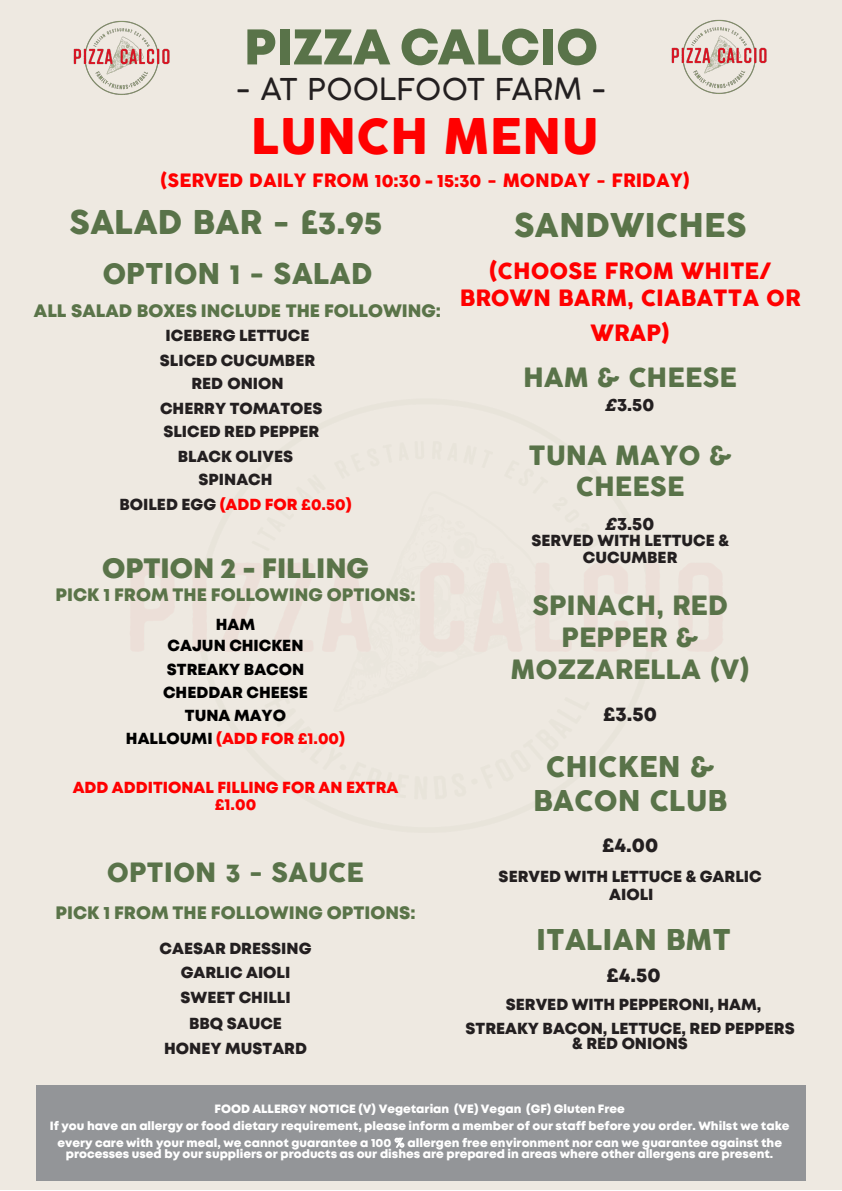
<style>
.page{position:relative;width:842px;height:1191px;background:#fff}
.page>*{position:absolute;margin:0;border:0;box-sizing:border-box;transform-origin:0 0}
.t1{font:50px "Mont Heavy DEMO";color:#597349}
.t2{font:48px "Cocogoose";color:#f00}
.t3{font:32px "Cocogoose";color:#597349}
.t4{font:32px "Cocogoose";color:#5a7449}
.t5{font:300 30px "Cocogoose";color:#231f20}
.t6{font:28px/33.6px "Cocogoose";color:#597349;text-align:center}
.t7{font:28px "Mont Heavy DEMO";color:#5a7449}
.t8{font:26px/32px "Cocogoose";color:#597349;text-align:center}
.t9{font:22px/26.4px "Cocogoose";color:#f00;text-align:center}
.t10{font:20px "Mont Heavy DEMO";color:#231f20}
.t11{font:18px "Mont Heavy DEMO";color:#5a7449}
.t12{font:18px "Cocogoose";color:#f00}
.t13{font:18px "Mont Heavy DEMO";color:#231f20}
.t14{font:16px/25px "Mont Heavy DEMO";color:#231f20;text-align:center}
.t15{font:16px/23.2px "Mont Heavy DEMO";color:#000;text-align:center}
.t16{font:16px/16.5px "Mont Heavy DEMO";color:#f00;text-align:center}
.t17{font:12px/16.6px "Mont Heavy DEMO";color:#fff;text-align:center}
.s1{font-family:"Mont Heavy DEMO"}
.s2{color:#f00}
.s3{font-style:italic}
.s4{font-family:"Krungthep"}
</style>
<div class="page">
<div style="left:0;top:1px;width:841px;height:1189px;background:#eee9e1"></div>
<img style="left:73px;top:20px;width:97px;height:75px">
<div style="left:36px;top:1085px;width:770px;height:96px;background:#939598"></div>
<img style="left:671px;top:19px;width:96px;height:75px">
<p class="t1" style="left:244px;top:19px;width:355px">PIZZA CALCIO</p>
<p class="t5" style="left:235px;top:68px;width:373px">- AT POOLFOOT FARM -</p>
<h2 class="t2" style="left:252px;top:103px;width:349px">LUNCH MENU</h2>
<h3 class="t12" style="left:160px;top:168px;width:531px">(SERVED DAILY FROM <span class="s1">10:30 - 15:30</span> - MONDAY - FRIDAY)</h3>
<h3 class="t3" style="left:69px;top:200px;width:315px">SALAD BAR - £<span class="s1">3.95</span></h3>
<h3 class="t6" style="left:102px;top:258px;width:272px">OPTION <span class="s1">1</span> - SALAD</h3>
<h3 class="t11" style="left:34px;top:300px;width:409px">ALL SALAD BOXES INCLUDE THE FOLLOWING:</h3>
<h3 class="t14" style="left:160px;top:323px;width:157px;line-height:25.3px">ICEBERG LETTUCE<br>SLICED CUCUMBER</h3>
<h3 class="t14" style="left:160px;top:371px;width:164px">RED ONION<br>CHERRY TOMATOES</h3>
<h3 class="t14" style="left:178px;top:419px;width:143px;line-height:25.7px;text-align:left;text-indent:-14px">SLICED RED PEPPER<br>BLACK OLIVES</h3>
<h3 class="t14" style="left:119px;top:468px;width:234px;line-height:24.3px">SPINACH<br>BOILED EGG <span class="s2">(ADD FOR £0.50)</span></h3>
<h3 class="t4" style="left:514px;top:203px;width:235px">SANDWICHES</h3>
<h3 class="t9" style="left:460px;top:259px;width:342px">(CHOOSE FROM WHITE/<br>BROWN BARM, CIABATTA OR</h3>
<h3 class="t9" style="left:590px;top:320px;width:81px">WRAP)</h3>
<h3 class="t8" style="left:523px;top:362px;width:216px">HAM &amp; CHEESE</h3>
<h3 class="t13" style="left:604px;top:395px;width:51px"><span class="s3">£</span>3.50</h3>
<h3 class="t8" style="left:528px;top:441px;width:205px;line-height:31.2px">TUNA MAYO &amp;<br>CHEESE</h3>
<h3 class="t13" style="left:604px;top:513px;width:51px"><span class="s3">£</span>3.50</h3>
<h3 class="t14" style="left:531px;top:533px;width:199px;line-height:16.2px">SERVED WITH LETTUCE &amp;<br>CUCUMBER</h3>
<h3 class="t8" style="left:510px;top:591px;width:241px">SPINACH, RED<br>PEPPER &amp;<br>MOZZARELLA (V)</h3>
<h3 class="t10" style="left:603px;top:703px;width:55px">£3.50</h3>
<h3 class="t6" style="left:533px;top:751px;width:196px">CHICKEN &amp;<br>BACON CLUB</h3>
<h3 class="t10" style="left:602px;top:834px;width:58px">£4.00</h3>
<h3 class="t14" style="left:499px;top:868px;width:264px;line-height:17.9px">SERVED WITH LETTUCE &amp; GARLIC<br>AIOLI</h3>
<h3 class="t6" style="left:536px;top:924px;width:196px">ITALIAN BMT</h3>
<h3 class="t10" style="left:606px;top:963px;width:56px">£4.50</h3>
<h3 class="t14" style="left:465px;top:993px;width:331px;line-height:23.3px">SERVED WITH PEPPERONI, HAM,<br>STREAKY BACON, LETTUCE, RED PEPPERS</h3>
<h3 class="t14" style="left:572px;top:1031px;width:117px">&amp; RED ONIONS</h3>
<h3 class="t7" style="left:102px;top:552px;width:269px">OPTION 2 - FILLING</h3>
<h3 class="t11" style="left:56px;top:585px;width:361px">PICK 1 FROM THE FOLLOWING OPTIONS:</h3>
<h3 class="t15" style="left:168px;top:615px;width:137px;line-height:20.9px">HAM<br>CAJUN CHICKEN</h3>
<h3 class="t15" style="left:126px;top:658px;width:221px">STREAKY BACON<br>CHEDDAR CHEESE<br>TUNA MAYO<br>HALLOUMI <span class="s2">(ADD FOR £1.00)</span></h3>
<h3 class="t16" style="left:73px;top:780px;width:327px">ADD ADDITIONAL FILLING FOR AN EXTRA £1.00</h3>
<h3 class="t8" style="left:107px;top:858px;width:259px">OPTION <span class="s1">3</span> - SAUCE</h3>
<h3 class="t11" style="left:56px;top:902px;width:361px">PICK 1 FROM THE FOLLOWING OPTIONS:</h3>
<h3 class="t14" style="left:160px;top:936px;width:154px">CAESAR DRESSING<br>GARLIC AIOLI<br>SWEET CHILLI<br>BBQ SAUCE<br>HONEY MUSTARD</h3>
<p class="t17" style="left:50px;top:1101px;width:741px">FOOD ALLERGY NOTICE (V) Vegetarian (VE) Vegan (GF) Gluten Free<br>If you have an allergy or food dietary requirement, please inform a member of our staff before you order. Whilst we take</p>
<p class="t17" style="left:57px;top:1138px;width:726px;line-height:11.2px">every care with your meal, we cannot guarantee a 100 <span class="s4">%</span> allergen free environment nor can we guarantee against the processes used by our suppliers or products as our dishes are prepared in areas where other allergens are present.</p>
</div>
